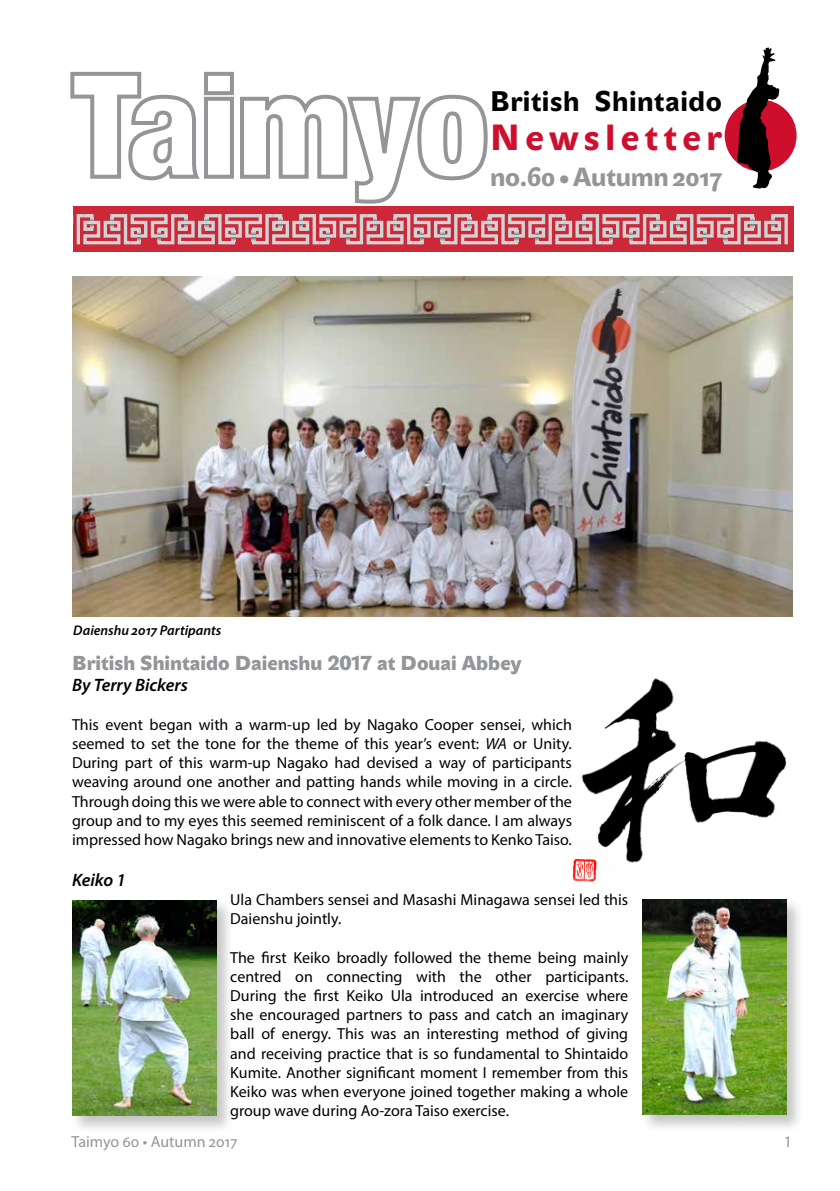
<style>
.page{position:relative;width:840px;height:1191px;background:#fff}
.page>*{position:absolute;margin:0;border:0;box-sizing:border-box;transform-origin:0 0}
.t1{font:36px "John Sans Heavy Pro";letter-spacing:.155em;color:#ce0e2d}
.t2{font:28px "John Sans Heavy Pro";letter-spacing:.02em;color:#000}
.t3{font:26px "John Sans Heavy Pro";letter-spacing:-.01em;color:#939598}
.t4{font:20px "John Sans Black Pro";color:#939598}
.subtitle_article{font:italic 600 18px "Myriad Pro";color:#000}
.Text_normal{font:16px/19.2px "Myriad Pro";color:#000;text-align:justify}
.t5{font:16px "Myriad Pro";color:#939598}
.Picture_legends{font:italic 600 14px "Myriad Pro";color:#000}
.s1{font-style:italic}
</style>
<div class="page">
<svg style="left:70px;top:71px;width:418px;height:133px"></svg>
<img style="left:72px;top:277px;width:719px;height:339px">
<div style="left:724px;top:100px;width:72px;height:71px;background:#ce0e2d;border-radius:50%"></div>
<svg style="left:737px;top:47px;width:42px;height:142px"></svg>
<div style="left:73px;top:207px;width:720px;height:45px;background:#cc2837"></div>
<svg style="left:77px;top:214px;width:710px;height:30px"></svg>
<img style="left:581px;top:678px;width:206px;height:192px">
<div style="left:639px;top:897px;width:164px;height:236px;background:#000;opacity:.23"></div>
<img style="left:642px;top:899px;width:143px;height:216px">
<div style="left:70px;top:898px;width:164px;height:236px;background:#000;opacity:.23"></div>
<img style="left:72px;top:900px;width:144px;height:216px">
<img style="left:572px;top:858px;width:23px;height:23px">
<p class="Picture_legends" style="left:73px;top:621px;width:149px">Daienshu 2017 Partipants</p>
<p class="t2" style="left:490px;top:84px;width:233px">British Shintaido</p>
<p class="t1" style="left:490px;top:116px;width:233px">Newsletter</p>
<p class="t3" style="left:490px;top:162px;width:233px">no.60 • Autumn 2017</p>
<p class="t4" style="left:72px;top:650px;width:450px">British Shintaido Daienshu 2017 at Douai Abbey</p>
<p class="subtitle_article" style="left:72px;top:674px;width:117px">By Terry Bickers</p>
<p class="Text_normal" style="left:72px;top:714px;width:501px">This event began with a warm-up led by Nagako Cooper sensei, which seemed to set the tone for the theme of this year’s event: <span class="s1">WA</span> or Unity.<br>During part of this warm-up Nagako had devised a way of participants weaving around one another and patting hands while moving in a circle.<br>Through doing this we were able to connect with every other member of the group and to my eyes this seemed reminiscent of a folk dance. I am always impressed how Nagako brings new and innovative elements to Kenko Taiso.</p>
<p class="subtitle_article" style="left:72px;top:868px;width:55px">Keiko 1</p>
<p class="Text_normal" style="left:230px;top:889px;width:399px">Ula Chambers sensei and Masashi Minagawa sensei led this<br>Daienshu jointly.</p>
<p class="Text_normal" style="left:230px;top:947px;width:399px">The first Keiko broadly followed the theme being mainly centred on connecting with the other participants.<br>During the first Keiko Ula introduced an exercise where she encouraged partners to pass and catch an imaginary ball of energy. This was an interesting method of giving and receiving practice that is so fundamental to Shintaido Kumite. Another significant moment I remember from this Keiko was when everyone joined together making a whole group wave during Ao-zora Taiso exercise.</p>
<p class="t5" style="left:71px;top:1131px;width:167px">Taimyo 60 • Autumn 2017</p>
<p class="t5" style="left:783px;top:1131px;width:10px">1</p>
</div>
